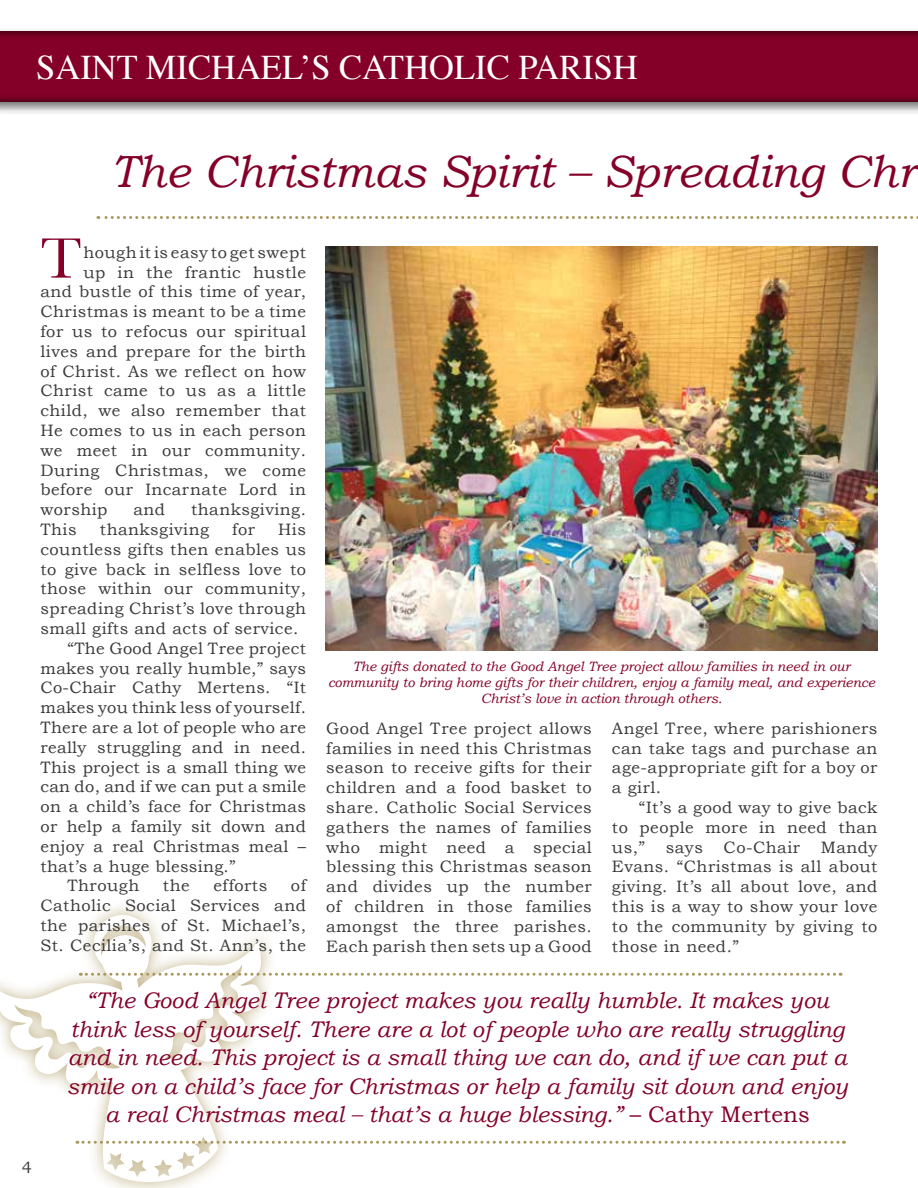
<style>
.page{position:relative;width:918px;height:1188px;background:#fff}
.page>*{position:absolute;margin:0;border:0;box-sizing:border-box;transform-origin:0 0}
.t1{font:59.1px "Baskerville";color:#840029}
.t2{font:italic 45px "Bookman Old Style";color:#840029}
.t3{font:34.5px "Times";color:#fff}
.t4{font:italic 22.5px/28.5px "Bookman Old Style";color:#840029;text-align:center}
.t5{font:16.5px/19.8px "Bookman Old Style";letter-spacing:.03em;color:#3b3b3c;text-align:justify}
.t6{font:italic 13.5px/16.2px "Bookman Old Style";color:#840029;text-align:center}
.s1{font-style:normal}
</style>
<div class="page">
<div style="left:0;top:28px;width:918px;height:87px;background:#000;opacity:.51"></div>
<svg style="left:0;top:31px;width:918px;height:73px;background:#7f0329"></svg>
<div style="left:0;top:900px;width:276px;height:288px;background:#aa975d;opacity:.75"></div>
<svg style="left:0;top:913px;width:261px;height:275px"></svg>
<svg style="left:98px;top:216px;width:820px;height:3px"></svg>
<svg style="left:80px;top:973px;width:761px;height:3px"></svg>
<svg style="left:77px;top:1141px;width:767px;height:3px"></svg>
<img style="left:326px;top:246px;width:552px;height:405px">
<h3 class="t3" style="left:36px;top:36px;width:603px">SAINT MICHAEL’S CATHOLIC PARISH</h3>
<h2 class="t2" style="left:111px;top:146px;width:806px">The Christmas Spirit – Spreading Chr</h2>
<h1 class="t1" style="left:40px;top:221px;width:43px">T</h1>
<p class="t5" style="left:83px;top:242px;width:224px">hough it is easy to get swept</p>
<p class="t5" style="left:83px;top:262px;width:224px">up in the frantic hustle</p>
<p class="t5" style="left:40px;top:282px;width:267px">and bustle of this time of year,</p>
<p class="t5" style="left:40px;top:302px;width:267px">Christmas is meant to be a time</p>
<p class="t5" style="left:40px;top:321px;width:267px">for us to refocus our spiritual</p>
<p class="t5" style="left:40px;top:341px;width:267px">lives and prepare for the birth</p>
<p class="t5" style="left:40px;top:361px;width:267px">of Christ. As we reflect on how</p>
<p class="t5" style="left:40px;top:381px;width:267px">Christ came to us as a little</p>
<p class="t5" style="left:40px;top:401px;width:267px">child, we also remember that</p>
<p class="t5" style="left:40px;top:420px;width:267px">He comes to us in each person</p>
<p class="t5" style="left:40px;top:440px;width:267px">we meet in our community.</p>
<p class="t5" style="left:40px;top:460px;width:267px">During Christmas, we come</p>
<p class="t5" style="left:40px;top:480px;width:267px">before our Incarnate Lord in</p>
<p class="t5" style="left:40px;top:500px;width:68px">worship</p>
<p class="t5" style="left:133px;top:500px;width:33px">and</p>
<p class="t5" style="left:191px;top:500px;width:116px">thanksgiving.</p>
<p class="t5" style="left:40px;top:519px;width:38px">This</p>
<p class="t5" style="left:100px;top:519px;width:111px">thanksgiving</p>
<p class="t5" style="left:232px;top:519px;width:24px">for</p>
<p class="t5" style="left:278px;top:519px;width:29px">His</p>
<p class="t5" style="left:40px;top:539px;width:267px">countless gifts then enables us</p>
<p class="t5" style="left:40px;top:559px;width:267px">to give back in selfless love to</p>
<p class="t5" style="left:40px;top:579px;width:267px">those within our community,</p>
<p class="t5" style="left:40px;top:599px;width:267px">spreading Christ’s love through</p>
<p class="t5" style="left:40px;top:618px;width:259px">small gifts and acts of service.</p>
<p class="t5" style="left:67px;top:638px;width:240px">“The Good Angel Tree project</p>
<p class="t5" style="left:40px;top:658px;width:267px">makes you really humble,” says</p>
<p class="t5" style="left:40px;top:678px;width:267px">Co-Chair Cathy Mertens. “It</p>
<p class="t5" style="left:40px;top:698px;width:267px">makes you think less of yourself.</p>
<p class="t5" style="left:40px;top:717px;width:267px">There are a lot of people who are</p>
<p class="t5" style="left:40px;top:737px;width:267px">really struggling and in need.</p>
<p class="t5" style="left:40px;top:757px;width:267px">This project is a small thing we</p>
<p class="t5" style="left:40px;top:777px;width:267px">can do, and if we can put a smile</p>
<p class="t5" style="left:40px;top:797px;width:267px">on a child’s face for Christmas</p>
<p class="t5" style="left:40px;top:816px;width:267px">or help a family sit down and</p>
<p class="t5" style="left:40px;top:836px;width:267px">enjoy a real Christmas meal –</p>
<p class="t5" style="left:40px;top:856px;width:197px">that’s a huge blessing.”</p>
<p class="t5" style="left:67px;top:876px;width:73px">Through</p>
<p class="t5" style="left:163px;top:876px;width:28px">the</p>
<p class="t5" style="left:213px;top:876px;width:55px">efforts</p>
<p class="t5" style="left:40px;top:876px;width:267px;text-indent:250px">of Catholic Social Services and the parishes of St. Michael’s, St. Cecilia’s, and St. Ann’s, the</p>
<p class="t6" style="left:328px;top:658px;width:549px">The gifts donated to the Good Angel Tree project allow families in need in our community to bring home gifts for their children, enjoy a family meal, and experience<br>Christ’s love in action through others.</p>
<p class="t5" style="left:326px;top:718px;width:267px">Good Angel Tree project allows families in need this Christmas season to receive gifts for their children and a food basket to share. Catholic Social Services gathers the names of families who might need a special blessing this Christmas season and divides up the number of children in those families amongst the three parishes.<br>Each parish then sets up a Good</p>
<p class="t5" style="left:612px;top:718px;width:267px">Angel Tree, where parishioners can take tags and purchase an age-appropriate gift for a boy or a girl.</p>
<p class="t5" style="left:612px;top:797px;width:267px;text-indent:27px">“It’s a good way to give back to people more in need than us,”</p>
<p class="t5" style="left:612px;top:837px;width:267px;text-indent:209px">Mandy Evans. “Christmas is all about giving. It’s all about love, and this is a way to show your love to the community by giving to those in need.”</p>
<p class="t5" style="left:666px;top:837px;width:39px">says</p>
<p class="t5" style="left:724px;top:837px;width:78px">Co-Chair</p>
<p class="t5" style="left:22px;top:1157px;width:12px">4</p>
<p class="t4" style="left:67px;top:986px;width:783px">“The Good Angel Tree project makes you really humble. It makes you think less of yourself. There are a lot of people who are really struggling and in need. This project is a small thing we can do, and if we can put a smile on a child’s face for Christmas or help a family sit down and enjoy a real Christmas meal – that’s a huge blessing.” <span class="s1">– Cathy Mertens</span></p>
</div>
